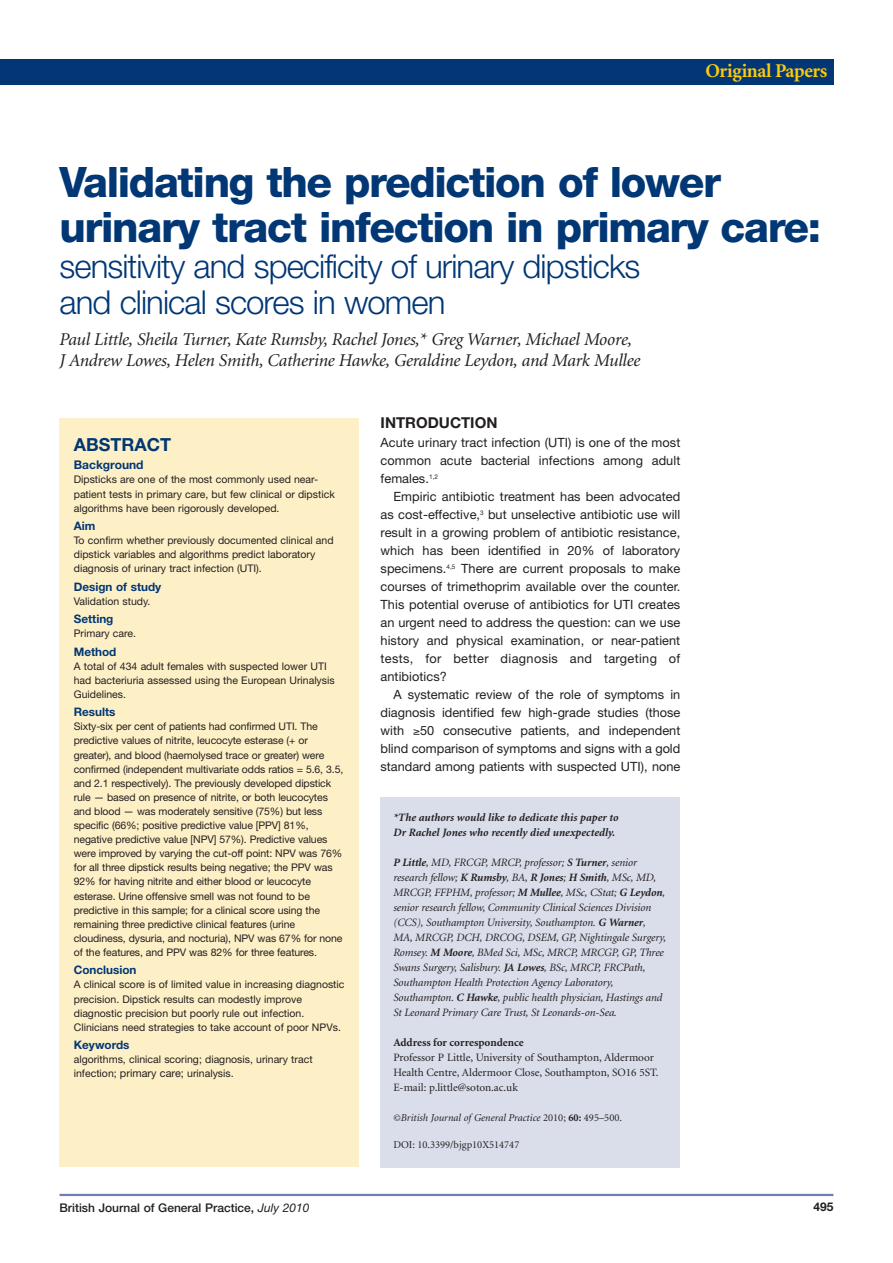
<style>
.page{position:relative;width:893px;height:1263px;background:#fff}
.page>*{position:absolute;margin:0;border:0;box-sizing:border-box;transform-origin:0 0}
.t1{font:800 42px/45px "Helvetica Neue";letter-spacing:-.03em;color:#013775}
.t2{font:300 33px/36px "Helvetica Neue";letter-spacing:-.03em;color:#013775}
.t3{font:700 19.5px "Minion";letter-spacing:-.02em;color:#feca0a}
.t4{font:italic 18px/21px "Minion";letter-spacing:-.015em;color:#231f20}
.t5{font:700 18px "Helvetica Neue";color:#013775}
.t6{font:700 15px "Helvetica Neue";color:#231f20}
.t7{font:12.75px/18px "Helvetica Neue";letter-spacing:.005em;color:#231f20;text-align:justify}
.t8{font:500 12px "Helvetica Neue";color:#231f20}
.t9{font:700 12px "Helvetica Neue";color:#013775}
.t10{font:700 12px "Helvetica Neue";color:#231f20}
.t11{font:700 11.7px "Helvetica Neue";color:#013775}
.t12{font:italic 11.25px/15px "Minion";letter-spacing:-.01em;color:#231f20}
.t13{font:11.25px/15px "Minion";color:#231f20}
.t14{font:italic 700 11.25px/15px "Minion";color:#231f20}
.t15{font:700 11.25px "Minion";letter-spacing:-.005em;color:#231f20}
.t16{font:10.5px/14.1px "Helvetica Neue";letter-spacing:-.01em;color:#231f20}
.t17{font:italic 10.5px "Minion";color:#231f20}
.t18{font:10.5px "Minion";color:#231f20}
.s1{font-size:10.8px}
.s2{font-weight:400;font-style:italic}
.s3{font-weight:700}
.s4{font-style:normal}
.s5{font-weight:700;font-style:normal}
</style>
<div class="page">
<hr style="left:60px;top:1194px;width:773px;height:2px;background:#6e7fad">
<div style="left:60px;top:419px;width:299px;height:748px;background:#fef0c6"></div>
<div style="left:381px;top:797px;width:299px;height:370px;background:#dadeeb"></div>
<div style="left:0;top:60px;width:833px;height:25px;background:#013775"></div>
<h3 class="t3" style="left:705px;top:63px;width:124px">Original Papers</h3>
<h1 class="t1" style="left:60px;top:163px;width:763px">Validating the prediction of lower urinary tract infection in primary care:</h1>
<h2 class="t2" style="left:60px;top:251px;width:582px">sensitivity and specificity of urinary dipsticks and clinical scores in women</h2>
<h3 class="t4" style="left:60px;top:330px;width:582px">Paul Little, Sheila Turner, Kate Rumsby, Rachel Jones,* Greg Warner, Michael Moore,<br>J Andrew Lowes, Helen Smith, Catherine Hawke, Geraldine Leydon, and Mark Mullee</h3>
<h3 class="t5" style="left:74px;top:438px;width:99px">ABSTRACT</h3>
<p class="t9" style="left:74px;top:461px;width:71px">Background</p>
<p class="t16" style="left:74px;top:474px;width:263px">Dipsticks are one of the most commonly used near&shy;patient tests in primary care, but few clinical or dipstick algorithms have been rigorously developed.</p>
<p class="t11" style="left:74px;top:522px;width:23px">Aim</p>
<p class="t16" style="left:74px;top:534px;width:261px">To confirm whether previously documented clinical and dipstick variables and algorithms predict laboratory diagnosis of urinary tract infection (UTI).</p>
<p class="t11" style="left:74px;top:582px;width:89px">Design of study</p>
<p class="t16" style="left:74px;top:595px;width:78px">Validation study.</p>
<p class="t11" style="left:74px;top:615px;width:41px">Setting</p>
<p class="t16" style="left:74px;top:627px;width:64px">Primary care.</p>
<p class="t11" style="left:74px;top:647px;width:44px">Method</p>
<p class="t16" style="left:74px;top:660px;width:262px">A total of 434 adult females with suspected lower UTI had bacteriuria assessed using the European Urinalysis<br>Guidelines.</p>
<p class="t11" style="left:74px;top:708px;width:43px">Results</p>
<p class="t16" style="left:74px;top:720px;width:271px">Sixty-six per cent of patients had confirmed UTI. The predictive values of nitrite, leucocyte esterase (+ or greater), and blood (haemolysed trace or greater) were confirmed (independent multivariate odds ratios = 5.6, 3.5, and 2.1 respectively). The previously developed dipstick rule — based on presence of nitrite, or both leucocytes and blood — was moderately sensitive (75%) but less specific (66%; positive predictive value [PPV] 81%, negative predictive value [NPV] 57%). Predictive values were improved by varying the cut-off point: NPV was 76% for all three dipstick results being negative; the PPV was 92% for having nitrite and either blood or leucocyte esterase. Urine offensive smell was not found to be predictive in this sample; for a clinical score using the remaining three predictive clinical features (urine cloudiness, dysuria, and nocturia), NPV was 67% for none of the features, and PPV was 82% for three features.</p>
<p class="t11" style="left:74px;top:966px;width:64px">Conclusion</p>
<p class="t16" style="left:74px;top:979px;width:272px">A clinical score is of limited value in increasing diagnostic precision. Dipstick results can modestly improve diagnostic precision but poorly rule out infection.<br>Clinicians need strategies to take account of poor NPVs.</p>
<p class="t11" style="left:74px;top:1041px;width:57px">Keywords</p>
<p class="t16" style="left:74px;top:1053px;width:240px">algorithms, clinical scoring; diagnosis, urinary tract infection; <span class="s1">primary care;</span> urinalysis<span class="s1">.</span></p>
<p class="t8" style="left:60px;top:1203px;width:252px">British Journal of General Practice, <span class="s2">July 2010</span></p>
<h3 class="t6" style="left:381px;top:417px;width:118px">INTRODUCTION</h3>
<p class="t7" style="left:381px;top:435px;width:301px">Acute urinary tract infection (UTI) is one of the most common acute bacterial infections among adult females.<sup>1,2</sup></p>
<p class="t7" style="left:381px;top:489px;width:301px;text-indent:13px">Empiric antibiotic treatment has been advocated as cost-effective,<sup>3</sup> but unselective antibiotic use will result in a growing problem of antibiotic resistance, which has been identified in 20% of laboratory specimens.<sup>4,5</sup> There are current proposals to make courses of trimethoprim available over the counter.<br>This potential overuse of antibiotics for UTI creates an urgent need to address the question: can we use history and physical examination, or near-patient tests, for better diagnosis and targeting of antibiotics?</p>
<p class="t7" style="left:381px;top:687px;width:301px;text-indent:13px">A systematic review of the role of symptoms in diagnosis identified few high-grade studies (those with ≥50 consecutive patients, and independent blind comparison of symptoms and signs with a gold standard among patients with suspected UTI), none</p>
<p class="t14" style="left:393px;top:811px;width:227px">*The authors would like to dedicate this paper to<br>Dr Rachel Jones who recently died unexpectedly.</p>
<p class="t12" style="left:393px;top:856px;width:274px"><span class="s3">P Little</span>, MD, FRCGP, MRCP, professor; <span class="s3">S Turner</span>, senior research fellow; <span class="s3">K Rumsby</span>, BA, <span class="s3">R Jones</span>; <span class="s3">H Smith</span>, MSc, MD, MRCGP, FFPHM, professor; <span class="s3">M Mullee</span>, MSc, CStat; <span class="s3">G Leydon</span>, senior research fellow, Community Clinical Sciences Division (CCS), Southampton University, Southampton. <span class="s3">G Warner</span>, MA, MRCGP, DCH, DRCOG, DSEM, GP, Nightingale Surgery, Romsey. <span class="s3">M Moore</span>, BMed Sci, MSc, MRCP, MRCGP, GP, Three Swans Surgery, Salisbury. <span class="s3">JA Lowes</span>, BSc, MRCP, FRCPath, Southampton Health Protection Agency Laboratory, Southampton. <span class="s3">C Hawke</span>, public health physician, Hastings and St Leonard Primary Care Trust, St Leonards-on-Sea.</p>
<p class="t15" style="left:393px;top:1038px;width:132px">Address for correspondence</p>
<p class="t13" style="left:393px;top:1051px;width:267px">Professor P Little, University of Southampton, Aldermoor<br>Health Centre, Aldermoor Close, Southampton, SO16 5ST.<br>E-mail: p.little@soton.ac.uk</p>
<p class="t17" style="left:393px;top:1114px;width:230px"><span class="s4">©</span>British Journal of General Practice <span class="s4">2010;</span> <span class="s5">60:</span> <span class="s4">495–500.</span></p>
<p class="t18" style="left:393px;top:1141px;width:128px">DOI: 10.3399/bjgp10X514747</p>
<p class="t10" style="left:813px;top:1202px;width:22px">495</p>
</div>
